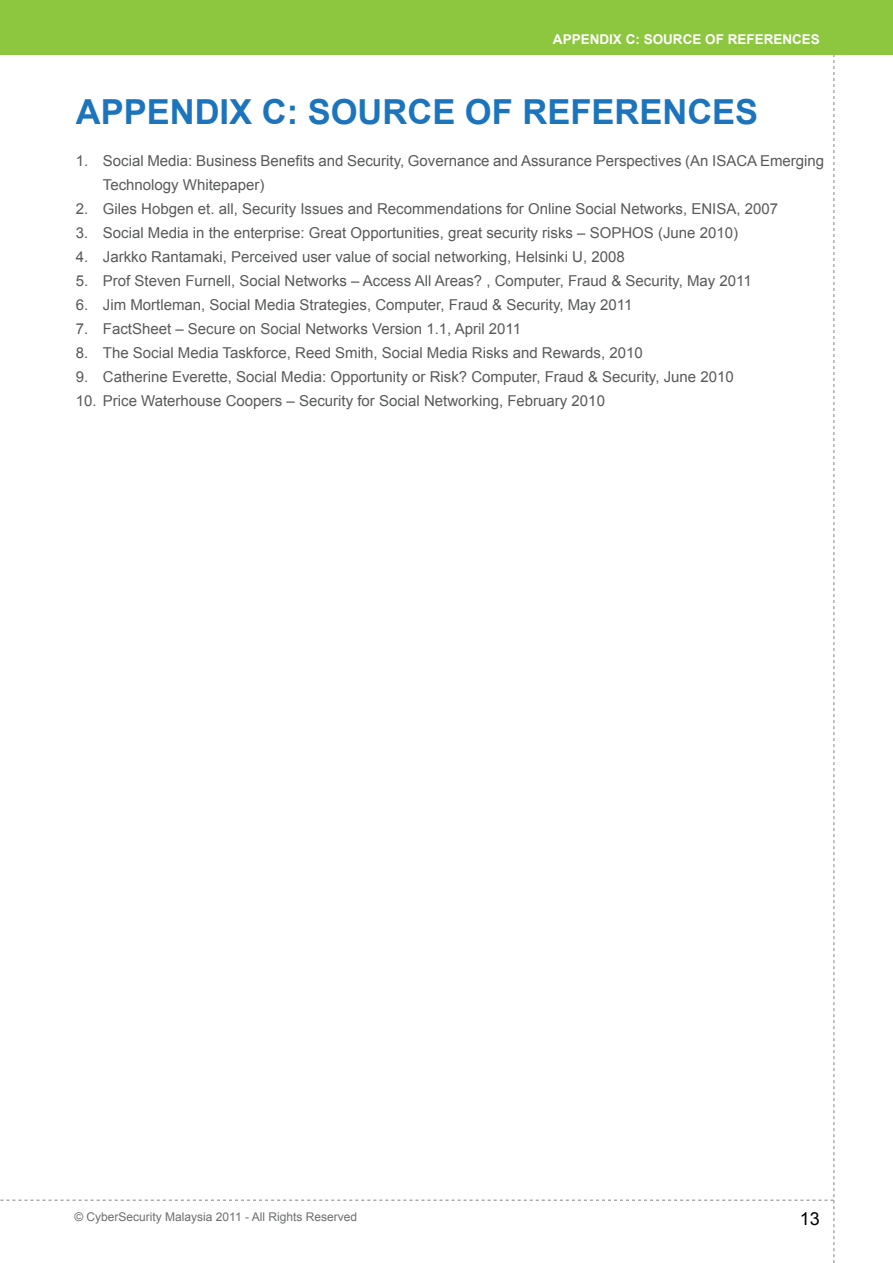
<style>
.page{position:relative;width:893px;height:1263px;background:#fff}
.page>*{position:absolute;margin:0;border:0;box-sizing:border-box;transform-origin:0 0}
.t1{font:700 34.5px "Arial";color:#1c75bc}
.t2{font:18px "Arial";color:#000}
.t3{font:15px/24px "Arial";color:#58595b}
.t4{font:700 13.5px "Arial";color:#fff}
.t5{font:12px "Arial";color:#6d6e71}
</style>
<div class="page">
<div style="left:0;top:0;width:893px;height:54px;background:#8dc63f"></div>
<p class="t4" style="left:553px;top:30px;width:269px">APPENDIX C: SOURCE OF REFERENCES</p>
<h1 class="t1" style="left:76px;top:88px;width:684px">APPENDIX C: SOURCE OF REFERENCES</h1>
<p class="t3" style="left:103px;top:148px;width:723px;text-indent:-27px">1. Social Media: Business Benefits and Security, Governance and Assurance Perspectives (An ISACA Emerging<br>Technology Whitepaper)</p>
<p class="t3" style="left:76px;top:196px;width:704px">2. Giles Hobgen et. all, Security Issues and Recommendations for Online Social Networks, ENISA, 2007</p>
<p class="t3" style="left:76px;top:220px;width:664px">3. Social Media in the enterprise: Great Opportunities, great security risks – SOPHOS (June 2010)</p>
<p class="t3" style="left:76px;top:244px;width:550px">4. Jarkko Rantamaki, Perceived user value of social networking, Helsinki U, 2008</p>
<p class="t3" style="left:76px;top:268px;width:677px">5. Prof Steven Furnell, Social Networks – Access All Areas? , Computer, Fraud &amp; Security, May 2011</p>
<p class="t3" style="left:76px;top:292px;width:558px">6. Jim Mortleman, Social Media Strategies, Computer, Fraud &amp; Security, May 2011</p>
<p class="t3" style="left:76px;top:316px;width:447px">7. FactSheet – Secure on Social Networks Version 1.1, April 2011</p>
<p class="t3" style="left:76px;top:340px;width:568px">8. The Social Media Taskforce, Reed Smith, Social Media Risks and Rewards, 2010</p>
<p class="t3" style="left:76px;top:364px;width:659px">9. Catherine Everette, Social Media: Opportunity or Risk? Computer, Fraud &amp; Security, June 2010</p>
<p class="t3" style="left:76px;top:388px;width:531px">10. Price Waterhouse Coopers – Security for Social Networking, February 2010</p>
<p class="t5" style="left:74px;top:1209px;width:284px">© CyberSecurity Malaysia 2011 - All Rights Reserved</p>
<p class="t2" style="left:800px;top:1207px;width:22px">13</p>
</div>
